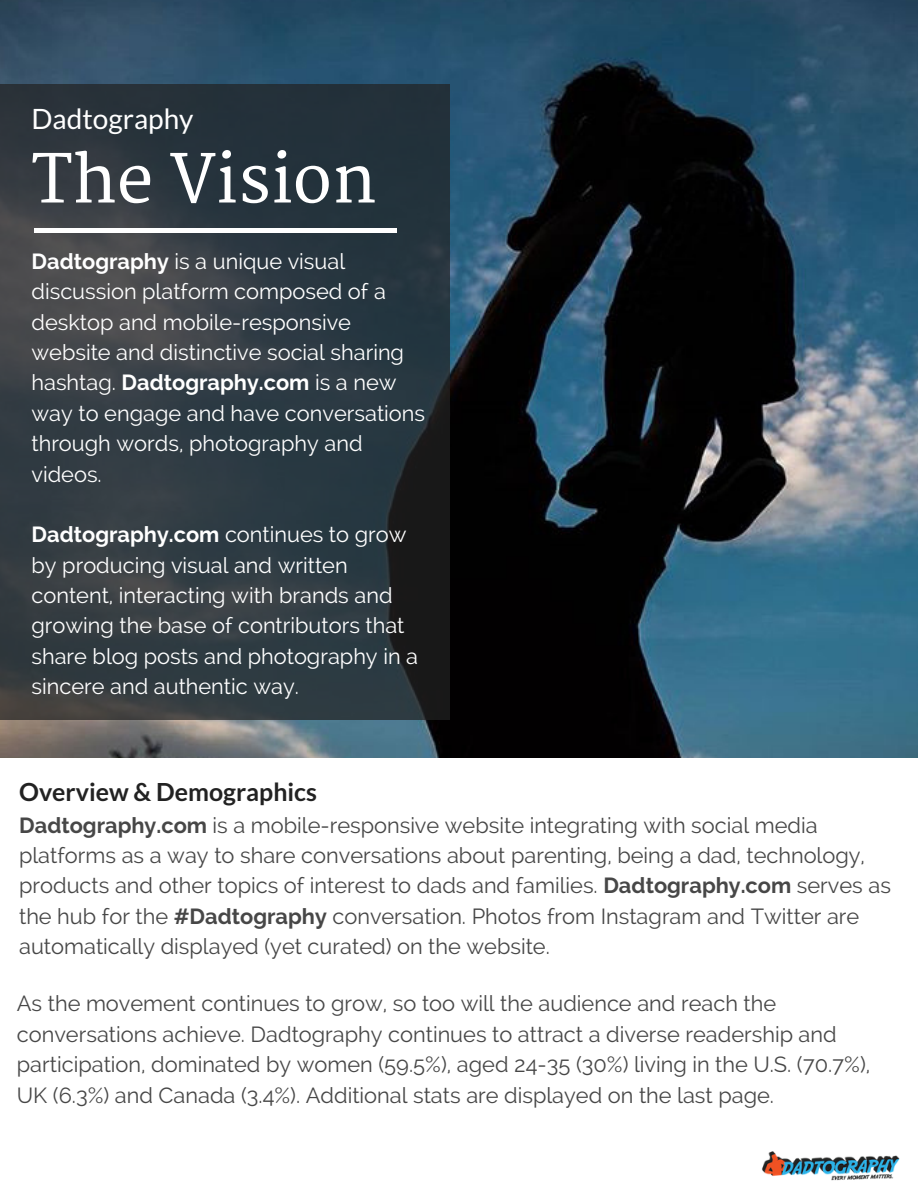
<style>
.page{position:relative;width:918px;height:1188px;background:#fff}
.page>*{position:absolute;margin:0;border:0;box-sizing:border-box;transform-origin:0 0}
.t1{font:65.4px "Merriweather";color:#fff}
.t2{font:28.05px "Lato";color:#fff}
.t3{font:700 24.9px "Lato";color:#222}
.t4{font:21.75px/30.3px "Raleway";color:#474747}
.t5{font:21.75px/30.3px "Raleway";color:#fff}
.s1{font-weight:700}
</style>
<div class="page">
<img style="left:0;top:0;width:918px;height:758px">
<svg style="left:0;top:84px;width:450px;height:636px;background:#2f3940"></svg>
<img style="left:762px;top:1151px;width:138px;height:30px">
<p class="t2" style="left:32px;top:102px;width:164px">Dadtography</p>
<h1 class="t1" style="left:32px;top:141px;width:366px">T_ h_ e_ V_ _i s _i o_n_</h1>
<p class="t5" style="left:32px;top:246px;width:395px"><span class="s1">Dadtography</span> is a unique visual discussion platform composed of a desktop and mobile-responsive website and distinctive social sharing hashtag. <span class="s1">Dadtography.com</span> is a new way to engage and have conversations through words, photography and videos.</p>
<p class="t5" style="left:32px;top:519px;width:388px"><span class="s1">Dadtography.com</span> continues to grow by producing visual and written content, interacting with brands and growing the base of contributors that share blog posts and photography in a sincere and authentic way.</p>
<p class="t3" style="left:19px;top:776px;width:299px">Overview &amp; Demographics</p>
<p class="t4" style="left:19px;top:810px;width:873px"><span class="s1">Dadtography.com</span> is a mobile-responsive website integrating with social media platforms as a way to share conversations about parenting, being a dad, technology, products and other topics of interest to dads and families. <span class="s1">Dadtography.com</span> serves as the hub for the <span class="s1">#Dadtography</span> conversation. Photos from Instagram and Twitter are automatically displayed (yet curated) on the website.</p>
<p class="t4" style="left:17px;top:989px;width:855px">As the movement continues to grow, so too will the audience and reach the conversations achieve. Dadtography continues to attract a diverse readership and participation, dominated by women (59.5%), aged 24-35 (30%) living in the U.S. (70.7%), UK (6.3%) and Canada (3.4%). Additional stats are displayed on the last page.</p>
</div>
